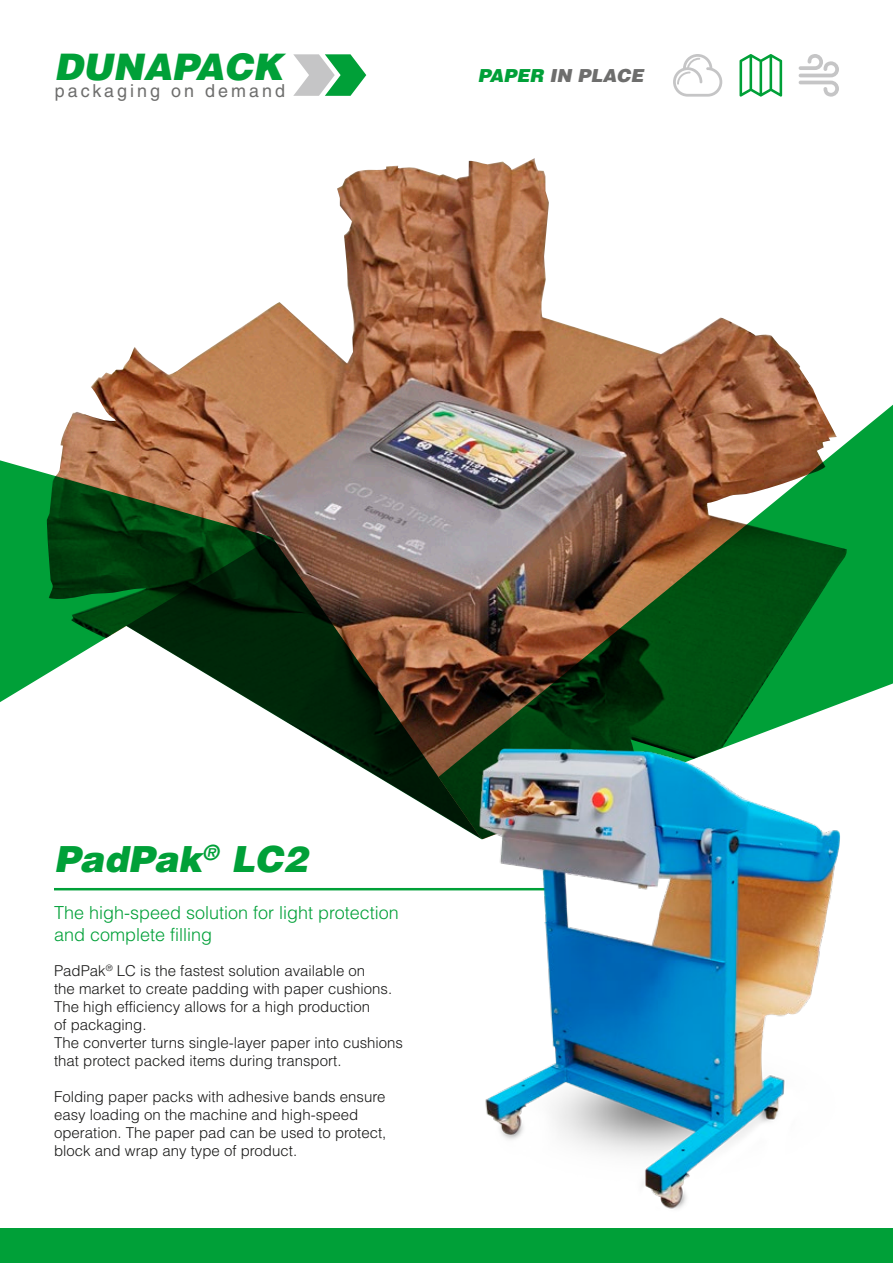
<style>
.page{position:relative;width:893px;height:1263px;background:#fff}
.page>*{position:absolute;margin:0;border:0;box-sizing:border-box;transform-origin:0 0}
.t1{font:italic 900 36.6px "Helvetica LT Std";color:#00a038}
.t2{font:italic 900 36px "Helvetica LT Std";color:#00a038}
.t3{font:300 18px/21.6px "Helvetica LT Std";color:#00a038}
.t4{font:italic 900 18px "Helvetica LT Std";color:#6e6e6d}
.t5{font:17.85px "Helvetica LT Std";letter-spacing:.17em;color:#6e6e6d}
.t6{font:300 15px/18px "Helvetica LT Std";color:#191918}
.s1{color:#00a038}
</style>
<div class="page">
<div style="left:0;top:1228px;width:893px;height:35px;background:#00a038"></div>
<svg style="left:293px;top:54px;width:74px;height:42px"></svg>
<svg style="left:673px;top:54px;width:49px;height:43px"></svg>
<svg style="left:799px;top:54px;width:40px;height:43px"></svg>
<svg style="left:739px;top:54px;width:43px;height:43px"></svg>
<hr style="left:54px;top:888px;width:497px;height:2px;background:#00a038">
<img style="left:60px;top:161px;width:755px;height:376px">
<svg style="left:266px;top:537px;width:172px;height:276px"></svg>
<svg style="left:0;top:457px;width:272px;height:253px"></svg>
<img style="left:438px;top:394px;width:455px;height:427px">
<img style="left:451px;top:722px;width:402px;height:487px">
<h1 class="t1" style="left:54px;top:43px;width:231px">DUNAPACK</h1>
<p class="t5" style="left:55px;top:80px;width:232px">packaging on demand</p>
<p class="t4" style="left:478px;top:64px;width:167px"><span class="s1">PAPER</span> IN PLACE</p>
<h2 class="t2" style="left:54px;top:836px;width:254px">PadPak<sup>®</sup> LC2</h2>
<p class="t3" style="left:54px;top:902px;width:346px">The high-speed solution for light protection and complete filling</p>
<p class="t6" style="left:54px;top:961px;width:351px">PadPak<sup>®</sup> LC is the fastest solution available on<br>the market to create padding with paper cushions.<br>The high efficiency allows for a high production<br>of packaging.<br>The converter turns single-layer paper into cushions that protect packed items during transport.</p>
<p class="t6" style="left:54px;top:1087px;width:334px">Folding paper packs with adhesive bands ensure easy loading on the machine and high-speed operation. The paper pad can be used to protect, block and wrap any type of product.</p>
</div>
